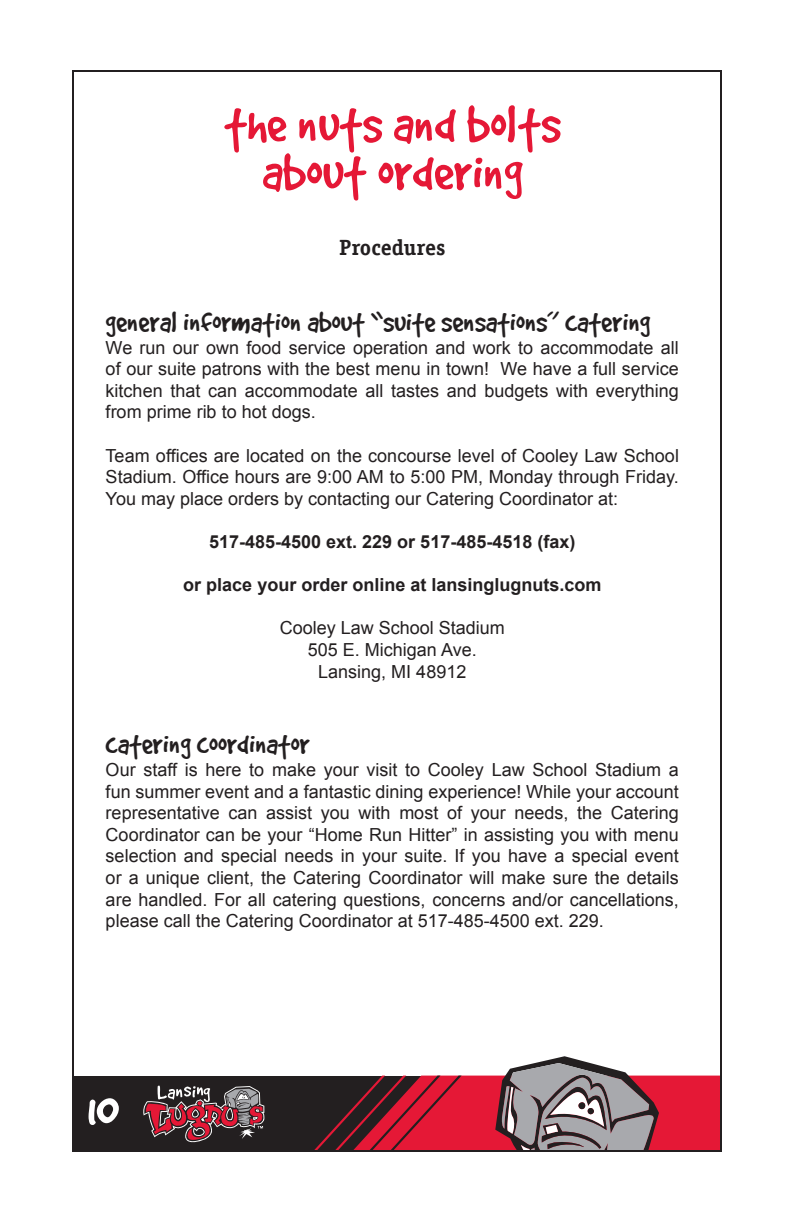
<style>
.page{position:relative;width:792px;height:1224px;background:#fff}
.page>*{position:absolute;margin:0;border:0;box-sizing:border-box;transform-origin:0 0}
.t1{font:58px/48px "Good Dog Plain";color:#e51836;text-align:center}
.t2{font:53.2px "Good Dog Plain";color:#fff}
.t3{font:32px "Good Dog Plain";color:#231f20}
.t4{font:700 22px "Officina Serif LT";color:#231f20}
.t5{font:18px/21.6px "Arial";color:#231f20;text-align:justify}
.t6{font:700 18px "Arial";color:#231f20}
</style>
<div class="page">
<div style="left:74px;top:1076px;width:367px;height:75px;background:#231f20"></div>
<svg style="left:143px;top:1085px;width:121px;height:58px"></svg>
<svg style="left:315px;top:1056px;width:404px;height:93px"></svg>
<h1 class="t1" style="left:224px;top:100px;width:338px">the nuts and bolts about ordering</h1>
<p class="t4" style="left:339px;top:234px;width:108px">Procedures</p>
<h3 class="t3" style="left:106px;top:306px;width:546px">general information about “suite sensations” catering</h3>
<p class="t5" style="left:106px;top:337px;width:575px">We run our own food service operation and work to accommodate all of our suite patrons with the best menu in town! We have a full service kitchen that can accommodate all tastes and budgets with everything from prime rib to hot dogs.</p>
<p class="t5" style="left:106px;top:445px;width:575px">Team offices are located on the concourse level of Cooley Law School Stadium. Office hours are 9:00 AM to 5:00 PM, Monday through Friday.<br>You may place orders by contacting our Catering Coordinator at:</p>
<p class="t6" style="left:209px;top:530px;width:368px">517-485-4500 ext. 229 or 517-485-4518 (fax)</p>
<p class="t6" style="left:183px;top:573px;width:420px">or place your order online at lansinglugnuts.com</p>
<p class="t5" style="left:280px;top:617px;width:227px;text-align:center">Cooley Law School Stadium<br>505 E. Michigan Ave.<br>Lansing, MI 48912</p>
<h3 class="t3" style="left:106px;top:729px;width:206px">catering coordinator</h3>
<p class="t5" style="left:106px;top:759px;width:575px">Our staff is here to make your visit to Cooley Law School Stadium a fun summer event and a fantastic dining experience! While your account representative can assist you with most of your needs, the Catering Coordinator can be your “Home Run Hitter” in assisting you with menu selection and special needs in your suite. If you have a special event or a unique client, the Catering Coordinator will make sure the details are handled. For all catering questions, concerns and/or cancellations, please call the Catering Coordinator at 517-485-4500 ext. 229.</p>
<h2 class="t2" style="left:87px;top:1082px;width:33px">10</h2>
</div>
